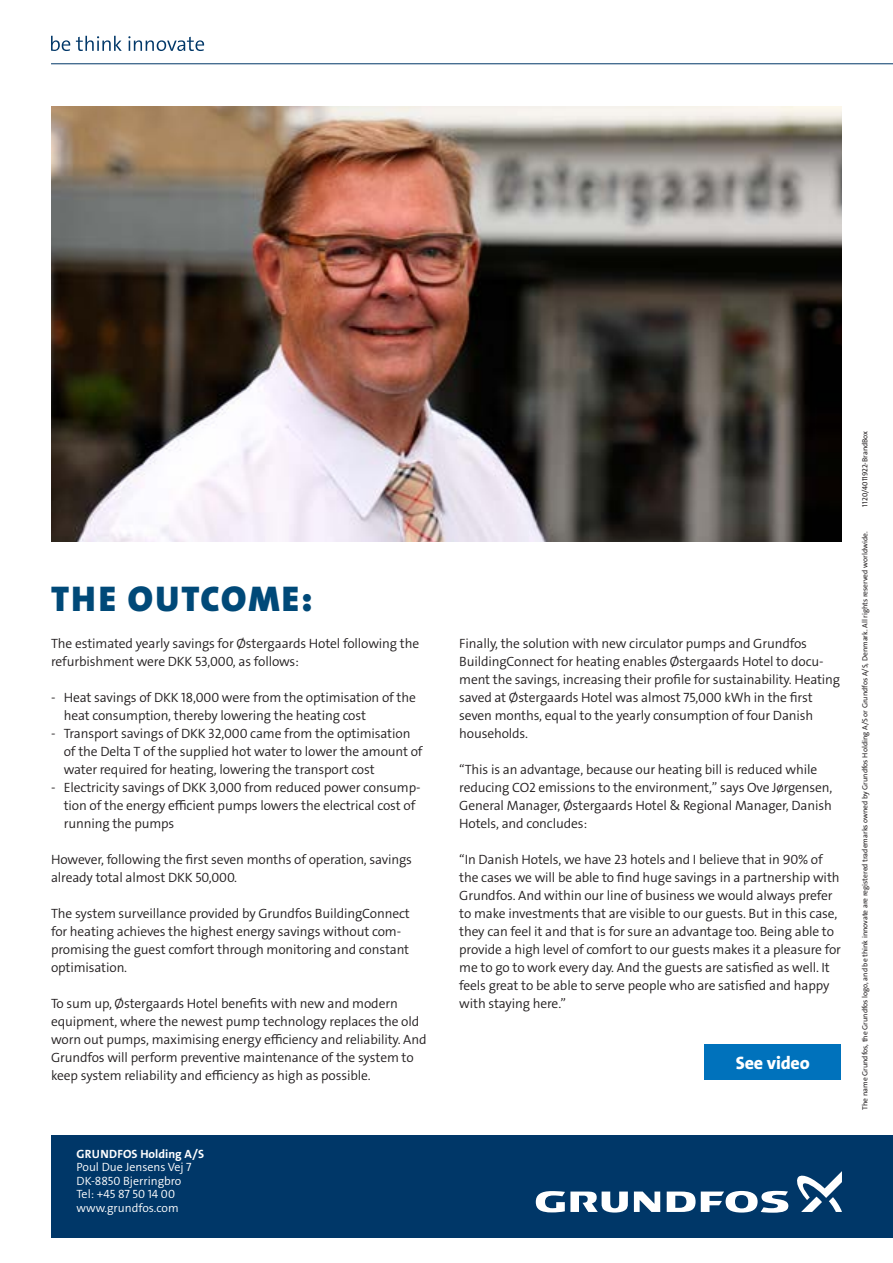
<style>
.page{position:relative;width:893px;height:1263px;background:#fff}
.page>*{position:absolute;margin:0;border:0;box-sizing:border-box;transform-origin:0 0}
.t1{font:36px "Grundfos The Sans V2 OT 9 BL";letter-spacing:.06em;color:#004978}
.t2{font:18px "Grundfos The Sans V2 OT 8 XB";letter-spacing:-.01em;color:#fff}
.t3{font:13.5px/18px "Grundfos The Sans V2 OT 4 SL";letter-spacing:-.01em;color:#231f20}
.t4{font:12px/13.5px "Grundfos The Sans V2 OT 4 SL";color:#fff}
.t5{font:12px "Grundfos The Sans V2 OT 7 B";letter-spacing:.01em;color:#fff}
.t6{font:7.5px "Grundfos The Sans V2 OT 5 R";color:#231f20}
</style>
<div class="page">
<div style="left:51px;top:1135px;width:842px;height:102px;background:#003768"></div>
<hr style="left:51px;top:63px;width:842px;height:1px;background:#003768">
<svg style="left:634px;top:1191px;width:26px;height:21px"></svg>
<svg style="left:536px;top:1191px;width:92px;height:21px"></svg>
<svg style="left:667px;top:1191px;width:121px;height:22px"></svg>
<svg style="left:797px;top:1171px;width:45px;height:41px"></svg>
<svg style="left:51px;top:36px;width:19px;height:15px"></svg>
<svg style="left:76px;top:36px;width:46px;height:15px"></svg>
<svg style="left:128px;top:36px;width:76px;height:15px"></svg>
<img style="left:51px;top:106px;width:791px;height:436px">
<div style="left:705px;top:1045px;width:136px;height:35px;background:#0072bc"></div>
<h1 class="t1" style="left:51px;top:576px;width:263px">THE OUTCOME:</h1>
<p class="t3" style="left:51px;top:635px;width:370px">The estimated yearly savings for Østergaards Hotel following the refurbishment were DKK 53,000, as follows:</p>
<p class="t3" style="left:64px;top:689px;width:354px;text-indent:-13px">- Heat savings of DKK 18,000 were from the optimisation of the heat consumption, thereby lowering the heating cost</p>
<p class="t3" style="left:64px;top:725px;width:360px;text-indent:-13px">- Transport savings of DKK 32,000 came from the optimisation of the Delta T of the supplied hot water to lower the amount of water required for heating, lowering the transport cost</p>
<p class="t3" style="left:64px;top:779px;width:358px;text-indent:-13px">- Electricity savings of DKK 3,000 from reduced power consump&shy;tion of the energy efficient pumps lowers the electrical cost of running the pumps</p>
<p class="t3" style="left:51px;top:851px;width:363px">However, following the first seven months of operation, savings already total almost DKK 50,000.</p>
<p class="t3" style="left:51px;top:905px;width:360px">The system surveillance provided by Grundfos BuildingConnect for heating achieves the highest energy savings without com&shy;promising the guest comfort through monitoring and constant optimisation.</p>
<p class="t3" style="left:51px;top:995px;width:377px">To sum up, Østergaards Hotel benefits with new and modern equipment, where the newest pump technology replaces the old worn out pumps, maximising energy efficiency and reliability. And Grundfos will perform preventive maintenance of the system to keep system reliability and efficiency as high as possible.</p>
<p class="t5" style="left:77px;top:1146px;width:129px">GRUNDFOS Holding A/S</p>
<p class="t4" style="left:77px;top:1161px;width:117px">Poul Due Jensens Vej 7<br>DK-8850 Bjerringbro<br>Tel: +45 87 50 14 00 www.grundfos.com</p>
<p class="t3" style="left:459px;top:635px;width:382px">Finally, the solution with new circulator pumps and Grundfos BuildingConnect for heating enables Østergaards Hotel to docu&shy;ment the savings, increasing their profile for sustainability. Heating saved at Østergaards Hotel was almost 75,000 kWh in the first seven months, equal to the yearly consumption of four Danish households.</p>
<p class="t3" style="left:459px;top:761px;width:375px">“This is an advantage, because our heating bill is reduced while reducing CO2 emissions to the environment,” says Ove Jørgensen, General Manager, Østergaards Hotel &amp; Regional Manager, Danish Hotels, and concludes:</p>
<p class="t3" style="left:459px;top:851px;width:383px">“In Danish Hotels, we have 23 hotels and I believe that in 90% of the cases we will be able to find huge savings in a partnership with Grundfos. And within our line of business we would always prefer to make investments that are visible to our guests. But in this case, they can feel it and that is for sure an advantage too. Being able to provide a high level of comfort to our guests makes it a pleasure for me to go to work every day. And the guests are satisfied as well. It feels great to be able to serve people who are satisfied and happy with staying here.”</p>
<h2 class="t2" style="left:736px;top:1051px;width:75px">See video</h2>
<p class="t6" style="left:860px;top:506px;width:77px;rotate:-90deg">1120/4011922-BrandBox</p>
<p class="t6" style="left:860px;top:1110px;width:580px;rotate:-90deg">The name Grundfos, the Grundfos logo, and be think innovate are registered trademarks owned by Grundfos Holding A/S or Grundfos A/S, Denmark. All rights reserved worldwide.</p>
</div>
